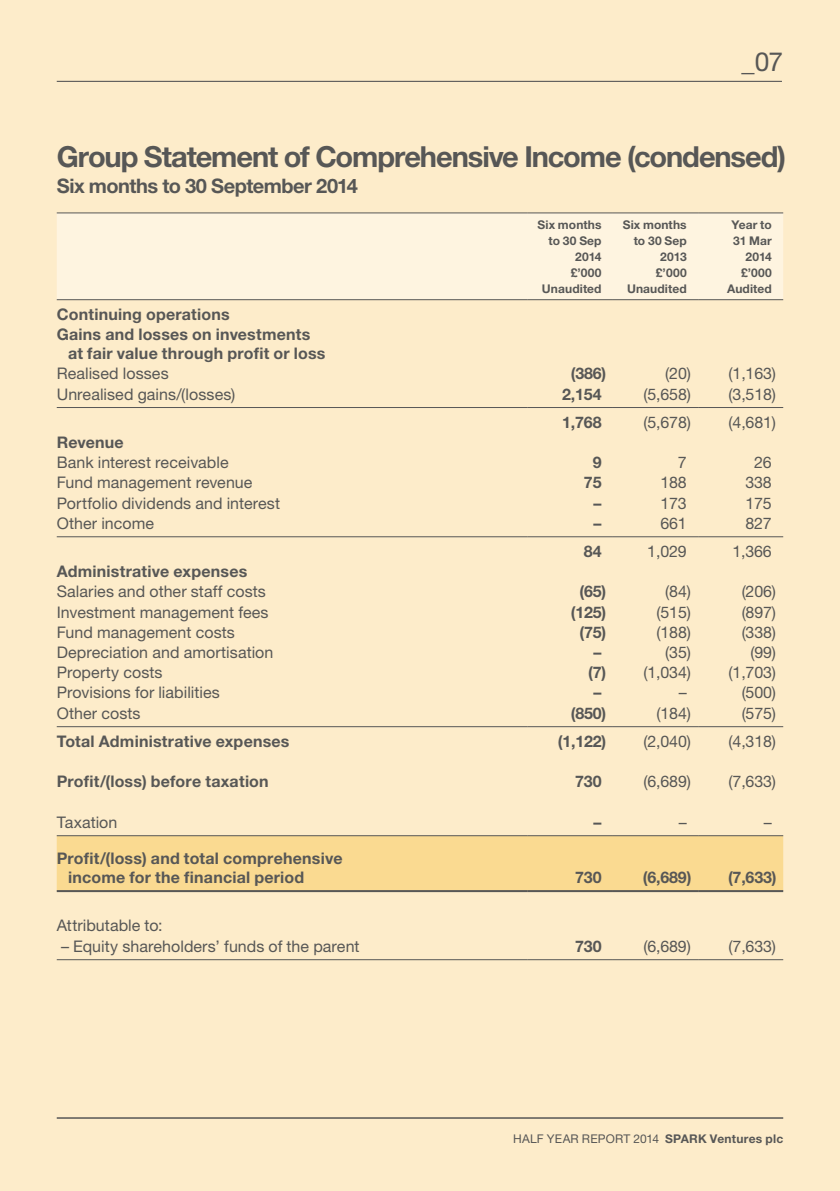
<style>
.page{position:relative;width:840px;height:1191px;background:#fff}
.page>*{position:absolute;margin:0;border:0;box-sizing:border-box;transform-origin:0 0}
.t1{font:700 29px "Helvetica Neue LT Std";letter-spacing:-.04em;color:#575756}
.t2{font:26.2px "Helvetica Neue LT Std";color:#575756}
.t3{font:700 20px "Helvetica Neue LT Std";letter-spacing:-.025em;color:#575756}
.t4{font:16px "Helvetica Neue LT Std";color:#575756}
.t5{font:700 16px/19px "Helvetica Neue LT Std";letter-spacing:.01em;color:#575756}
.t6{font:700 12px/16px "Helvetica Neue LT Std";letter-spacing:.01em;color:#575756;text-align:right}
.t7{font:12px "Helvetica Neue LT Std";letter-spacing:.015em;color:#575756}
.s1{font-weight:700}
</style>
<div class="page">
<div style="left:0;top:0;width:839px;height:1191px;background:#fdecca"></div>
<hr style="left:57px;top:1117px;width:725px;height:1px;background:#575756">
<hr style="left:57px;top:81px;width:724px;height:1px;background:#575756">
<div style="left:57px;top:214px;width:725px;height:85px;background:#fef4e0"></div>
<div style="left:57px;top:836px;width:725px;height:54px;background:#fada91"></div>
<hr style="left:57px;top:299px;width:470px;height:1px;background:#575756">
<hr style="left:527px;top:299px;width:85px;height:1px;background:#575756">
<hr style="left:612px;top:299px;width:85px;height:1px;background:#575756">
<hr style="left:697px;top:299px;width:85px;height:1px;background:#575756">
<hr style="left:697px;top:213px;width:85px;height:1px;background:#575756">
<hr style="left:612px;top:213px;width:85px;height:1px;background:#575756">
<hr style="left:57px;top:213px;width:470px;height:1px;background:#575756">
<hr style="left:527px;top:213px;width:85px;height:1px;background:#575756">
<hr style="left:57px;top:407px;width:470px;height:1px;background:#575756">
<hr style="left:527px;top:407px;width:85px;height:1px;background:#575756">
<hr style="left:612px;top:407px;width:85px;height:1px;background:#575756">
<hr style="left:697px;top:407px;width:85px;height:1px;background:#575756">
<hr style="left:57px;top:536px;width:470px;height:1px;background:#575756">
<hr style="left:527px;top:536px;width:85px;height:1px;background:#575756">
<hr style="left:612px;top:536px;width:85px;height:1px;background:#575756">
<hr style="left:697px;top:536px;width:85px;height:1px;background:#575756">
<hr style="left:57px;top:726px;width:470px;height:1px;background:#575756">
<hr style="left:527px;top:726px;width:85px;height:1px;background:#575756">
<hr style="left:612px;top:726px;width:85px;height:1px;background:#575756">
<hr style="left:697px;top:726px;width:85px;height:1px;background:#575756">
<hr style="left:57px;top:835px;width:470px;height:1px;background:#575756">
<hr style="left:527px;top:835px;width:85px;height:1px;background:#575756">
<hr style="left:612px;top:835px;width:85px;height:1px;background:#575756">
<hr style="left:697px;top:835px;width:85px;height:1px;background:#575756">
<hr style="left:57px;top:959px;width:470px;height:1px;background:#575756">
<hr style="left:527px;top:959px;width:85px;height:1px;background:#575756">
<hr style="left:612px;top:959px;width:85px;height:1px;background:#575756">
<hr style="left:697px;top:959px;width:85px;height:1px;background:#575756">
<hr style="left:57px;top:890px;width:470px;height:2px;background:#575756">
<hr style="left:527px;top:890px;width:85px;height:2px;background:#575756">
<hr style="left:612px;top:890px;width:85px;height:2px;background:#575756">
<hr style="left:697px;top:890px;width:85px;height:2px;background:#575756">
<h2 class="t2" style="left:741px;top:46px;width:43px">_07</h2>
<h1 class="t1" style="left:57px;top:138px;width:730px">Group Statement of Comprehensive Income (condensed)</h1>
<p class="t3" style="left:57px;top:173px;width:302px">Six months to 30 September 2014</p>
<p class="t6" style="left:537px;top:216px;width:65px">Six months to 30 Sep<br>2014<br>£’000<br>Unaudited</p>
<p class="t6" style="left:622px;top:216px;width:65px">Six months to 30 Sep<br>2013<br>£’000<br>Unaudited</p>
<p class="t6" style="left:726px;top:216px;width:46px">Year to<br>31 Mar<br>2014 £’000<br>Audited</p>
<p class="t5" style="left:57px;top:304px;width:174px">Continuing operations</p>
<p class="t5" style="left:57px;top:324px;width:255px">Gains and losses on investments</p>
<p class="t5" style="left:68px;top:343px;width:259px">at fair value through profit or loss</p>
<p class="t4" style="left:57px;top:364px;width:113px">Realised losses</p>
<p class="t5" style="left:570px;top:364px;width:37px">(386)</p>
<p class="t4" style="left:665px;top:364px;width:112px">(20) (1,163)</p>
<p class="t4" style="left:57px;top:384px;width:180px">Unrealised gains/(losses)</p>
<p class="t5" style="left:562px;top:384px;width:41px">2,154</p>
<p class="t4" style="left:643px;top:384px;width:49px">(5,658)</p>
<p class="t4" style="left:728px;top:384px;width:49px">(3,518)</p>
<p class="t5" style="left:562px;top:412px;width:41px">1,768</p>
<p class="t4" style="left:643px;top:412px;width:49px">(5,678)</p>
<p class="t4" style="left:728px;top:412px;width:49px">(4,681)</p>
<p class="t5" style="left:57px;top:432px;width:69px">Revenue</p>
<p class="t4" style="left:57px;top:453px;width:173px">Bank interest receivable</p>
<p class="t5" style="left:592px;top:452px;width:10px">9</p>
<p class="t4" style="left:677px;top:453px;width:10px">7</p>
<p class="t4" style="left:753px;top:453px;width:19px">26</p>
<p class="t4" style="left:57px;top:473px;width:197px">Fund management revenue</p>
<p class="t5" style="left:583px;top:473px;width:19px">75</p>
<p class="t4" style="left:660px;top:473px;width:28px">188</p>
<p class="t4" style="left:745px;top:473px;width:28px">338</p>
<p class="t4" style="left:57px;top:493px;width:225px">Portfolio dividends and interest</p>
<p class="t5" style="left:593px;top:493px;width:9px">–</p>
<p class="t4" style="left:660px;top:493px;width:28px">173</p>
<p class="t4" style="left:745px;top:493px;width:28px">175</p>
<p class="t4" style="left:57px;top:513px;width:99px">Other income</p>
<p class="t5" style="left:593px;top:513px;width:9px">–</p>
<p class="t4" style="left:660px;top:513px;width:28px">661</p>
<p class="t4" style="left:745px;top:513px;width:28px">827</p>
<p class="t5" style="left:583px;top:541px;width:19px">84</p>
<p class="t4" style="left:647px;top:542px;width:41px">1,029</p>
<p class="t4" style="left:732px;top:542px;width:41px">1,366</p>
<p class="t5" style="left:57px;top:561px;width:192px">Administrative expenses</p>
<p class="t4" style="left:57px;top:582px;width:210px">Salaries and other staff costs</p>
<p class="t5" style="left:579px;top:582px;width:28px">(65)</p>
<p class="t4" style="left:665px;top:582px;width:27px">(84)</p>
<p class="t4" style="left:741px;top:582px;width:36px">(206)</p>
<p class="t4" style="left:57px;top:602px;width:213px">Investment management fees</p>
<p class="t5" style="left:570px;top:602px;width:37px">(125)</p>
<p class="t4" style="left:656px;top:602px;width:36px">(515)</p>
<p class="t4" style="left:741px;top:602px;width:36px">(897)</p>
<p class="t4" style="left:57px;top:622px;width:179px">Fund management costs</p>
<p class="t5" style="left:579px;top:622px;width:28px">(75)</p>
<p class="t4" style="left:656px;top:622px;width:36px">(188)</p>
<p class="t4" style="left:741px;top:622px;width:36px">(338)</p>
<p class="t4" style="left:57px;top:643px;width:218px">Depreciation and amortisation</p>
<p class="t5" style="left:593px;top:642px;width:9px">–</p>
<p class="t4" style="left:665px;top:643px;width:27px">(35)</p>
<p class="t4" style="left:750px;top:643px;width:27px">(99)</p>
<p class="t4" style="left:57px;top:663px;width:107px">Property costs</p>
<p class="t4" style="left:588px;top:663px;width:104px"><span class="s1">(7)</span> (1,034)</p>
<p class="t4" style="left:728px;top:663px;width:49px">(1,703)</p>
<p class="t4" style="left:57px;top:683px;width:164px">Provisions for liabilities</p>
<p class="t5" style="left:593px;top:683px;width:9px">–</p>
<p class="t4" style="left:678px;top:683px;width:9px">–</p>
<p class="t4" style="left:741px;top:683px;width:36px">(500)</p>
<p class="t4" style="left:57px;top:703px;width:85px">Other costs</p>
<p class="t5" style="left:570px;top:703px;width:37px">(850)</p>
<p class="t4" style="left:656px;top:703px;width:36px">(184)</p>
<p class="t4" style="left:741px;top:703px;width:36px">(575)</p>
<p class="t5" style="left:57px;top:731px;width:234px">Total Administrative expenses</p>
<p class="t5" style="left:557px;top:731px;width:50px">(1,122)</p>
<p class="t4" style="left:643px;top:731px;width:49px">(2,040)</p>
<p class="t4" style="left:728px;top:731px;width:49px">(4,318)</p>
<p class="t5" style="left:57px;top:771px;width:213px">Profit/(loss) before taxation</p>
<p class="t5" style="left:575px;top:771px;width:28px">730</p>
<p class="t4" style="left:643px;top:772px;width:49px">(6,689)</p>
<p class="t4" style="left:728px;top:772px;width:49px">(7,633)</p>
<p class="t4" style="left:57px;top:812px;width:62px">Taxation</p>
<p class="t5" style="left:593px;top:812px;width:9px">–</p>
<p class="t4" style="left:678px;top:812px;width:9px">–</p>
<p class="t4" style="left:763px;top:812px;width:9px">–</p>
<p class="t5" style="left:68px;top:848px;width:276px;text-indent:-11px">Profit/(loss) and total comprehensive income for the financial period</p>
<p class="t5" style="left:575px;top:867px;width:28px">730</p>
<p class="t5" style="left:642px;top:867px;width:50px">(6,689)</p>
<p class="t5" style="left:727px;top:867px;width:50px">(7,633)</p>
<p class="t4" style="left:57px;top:916px;width:107px">Attributable to:</p>
<p class="t4" style="left:61px;top:936px;width:300px">– Equity shareholders’ funds of the parent</p>
<p class="t5" style="left:575px;top:936px;width:28px">730</p>
<p class="t4" style="left:643px;top:936px;width:49px">(6,689)</p>
<p class="t4" style="left:728px;top:936px;width:49px">(7,633)</p>
<p class="t7" style="left:513px;top:1131px;width:271px">HALF YEAR REPORT 2014 <span class="s1">SPARK Ventures plc</span></p>
</div>
